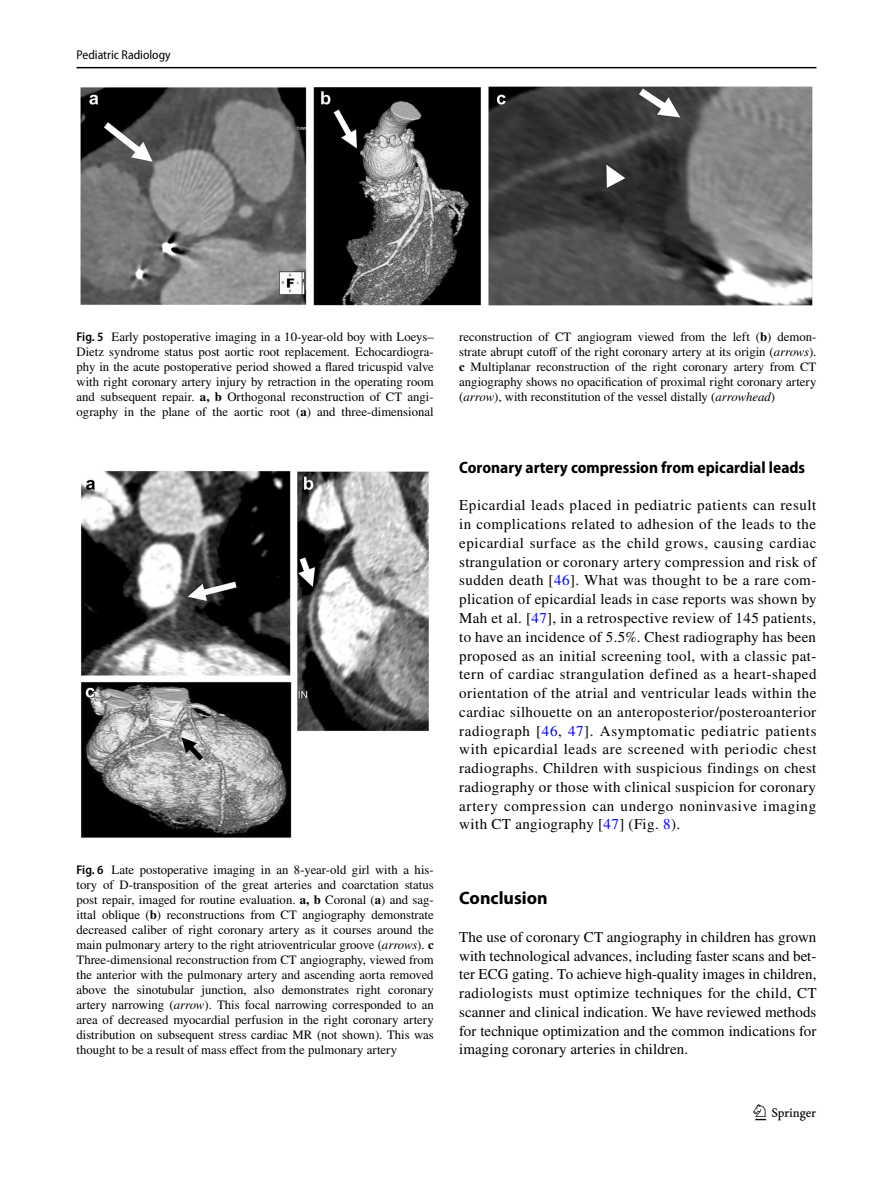
<style>
.page{position:relative;width:893px;height:1187px;background:#fff}
.page>*{position:absolute;margin:0;border:0;box-sizing:border-box;transform-origin:0 0}
.t1{font:22.5px "Springnew Regular 3";color:#000}
.t2{font:700 18px "Myriad Pro";color:#000}
.t3{font:700 semi-condensed 16.5px "Myriad Pro";color:#000}
.t4{font:15px/18.8px "STIX";letter-spacing:.02em;color:#000;text-align:justify}
.t5{font:12.75px/15px "STIX";color:#000;text-align:justify}
.t6{font:semi-condensed 12.75px "Myriad Pro";color:#000}
.s1{font-family:"Myriad Pro";font-weight:600;font-stretch:semi-condensed}
.s2{font-weight:700}
.s3{font-style:italic}
.s4{color:#00f}
</style>
<div class="page">
<hr style="left:77px;top:67px;width:739px;height:1px;background:#000">
<img style="left:81px;top:87px;width:731px;height:219px">
<img style="left:81px;top:471px;width:348px;height:367px">
<p class="t6" style="left:77px;top:48px;width:96px">Pediatric Radiology</p>
<p class="t5" style="left:77px;top:330px;width:359px"><span class="s1">Fig. 5</span> Early postoperative imaging in a 10-year-old boy with Loeys– Dietz syndrome status post aortic root replacement. Echocardiogra&shy;phy in the acute postoperative period showed a flared tricuspid valve with right coronary artery injury by retraction in the operating room and subsequent repair. <span class="s2">a, b</span> Orthogonal reconstruction of CT angi&shy;ography in the plane of the aortic root (<span class="s2">a</span>) and three-dimensional</p>
<p class="t5" style="left:459px;top:330px;width:359px">reconstruction of CT angiogram viewed from the left (<span class="s2">b</span>) demon&shy;strate abrupt cutoff of the right coronary artery at its origin (<span class="s3">arrows</span>). <span class="s2">c</span> Multiplanar reconstruction of the right coronary artery from CT angiography shows no opacification of proximal right coronary artery (<span class="s3">arrow</span>), with reconstitution of the vessel distally (<span class="s3">arrowhead</span>)</p>
<p class="t5" style="left:77px;top:862px;width:359px"><span class="s1">Fig. 6</span> Late postoperative imaging in an 8-year-old girl with a his&shy;tory of D-transposition of the great arteries and coarctation status post repair, imaged for routine evaluation. <span class="s2">a, b</span> Coronal (<span class="s2">a</span>) and sag&shy;ittal oblique (<span class="s2">b</span>) reconstructions from CT angiography demonstrate decreased caliber of right coronary artery as it courses around the main pulmonary artery to the right atrioventricular groove (<span class="s3">arrows</span>). <span class="s2">c </span>Three-dimensional reconstruction from CT angiography, viewed from the anterior with the pulmonary artery and ascending aorta removed above the sinotubular junction, also demonstrates right coronary artery narrowing (<span class="s3">arrow</span>). This focal narrowing corresponded to an area of decreased myocardial perfusion in the right coronary artery distribution on subsequent stress cardiac MR (not shown). This was thought to be a result of mass effect from the pulmonary artery</p>
<p class="t3" style="left:459px;top:458px;width:347px">Coronary artery compression from epicardial leads</p>
<p class="t4" style="left:459px;top:497px;width:359px">Epicardial leads placed in pediatric patients can result in complications related to adhesion of the leads to the epicardial surface as the child grows, causing cardiac strangulation or coronary artery compression and risk of sudden death [<span class="s4">46</span>]. What was thought to be a rare com&shy;plication of epicardial leads in case reports was shown by Mah et al. [<span class="s4">47</span>], in a retrospective review of 145 patients, to have an incidence of 5.5%. Chest radiography has been proposed as an initial screening tool, with a classic pat&shy;tern of cardiac strangulation defined as a heart-shaped orientation of the atrial and ventricular leads within the cardiac silhouette on an anteroposterior/posteroanterior radiograph [<span class="s4">46</span>, <span class="s4">47</span>]. Asymptomatic pediatric patients with epicardial leads are screened with periodic chest radiographs. Children with suspicious findings on chest radiography or those with clinical suspicion for coronary artery compression can undergo noninvasive imaging with CT angiography [<span class="s4">47</span>] (Fig. <span class="s4">8</span>).</p>
<h2 class="t2" style="left:459px;top:886px;width:90px">Conclusion</h2>
<p class="t4" style="left:459px;top:928px;width:359px">The use of coronary CT angiography in children has grown with technological advances, including faster scans and bet&shy;ter ECG gating. To achieve high-quality images in children, radiologists must optimize techniques for the child, CT scanner and clinical indication. We have reviewed methods for technique optimization and the common indications for imaging coronary arteries in children.</p>
<h1 class="t1" style="left:755px;top:1104px;width:62px">1 3</h1>
</div>
